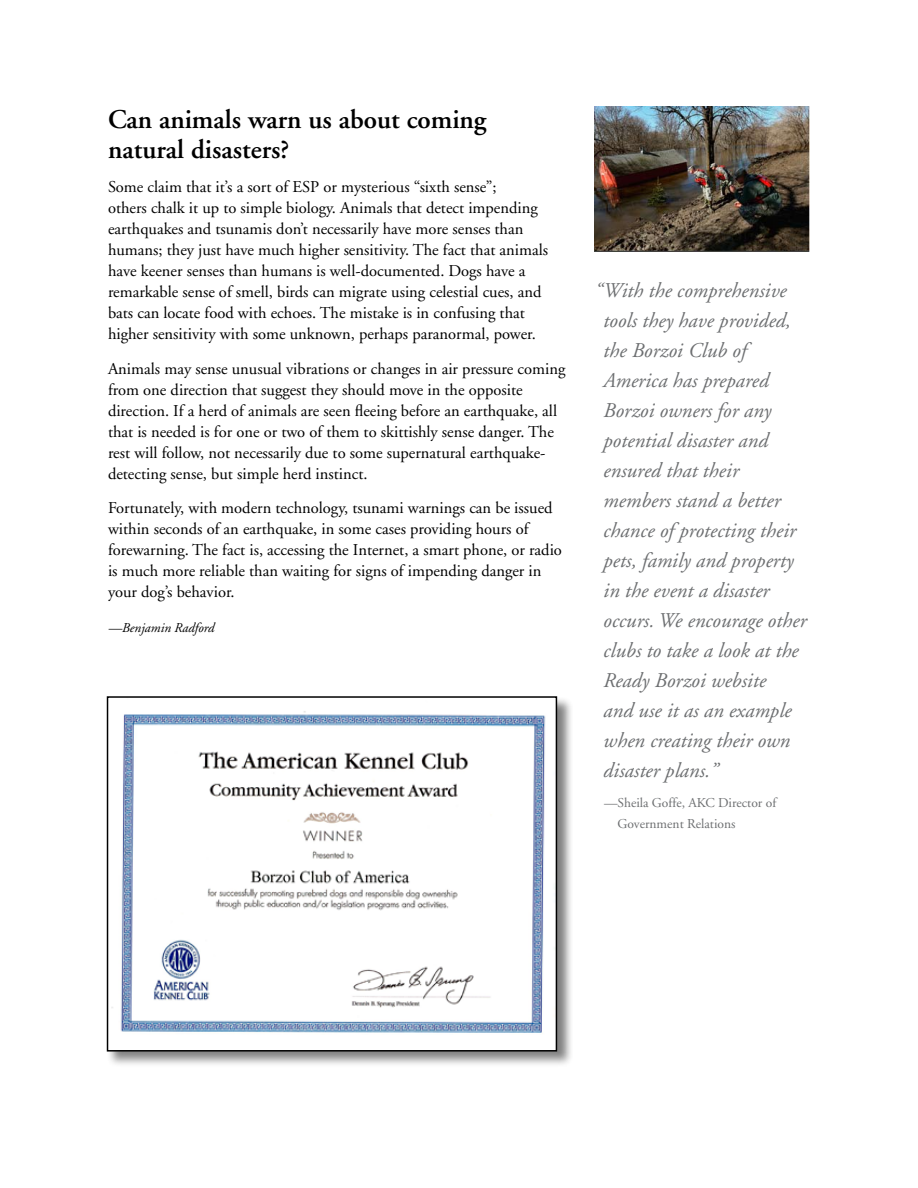
<style>
.page{position:relative;width:918px;height:1188px;background:#fff}
.page>*{position:absolute;margin:0;border:0;box-sizing:border-box;transform-origin:0 0}
.t1{font:600 27px/30px "Adobe Garamond";color:#000}
.t2{font:italic 21px/30px "Adobe Garamond";color:#6d6f71}
.t3{font:16.5px/21px "Adobe Garamond";color:#000}
.t4{font:13.5px/21px "Adobe Garamond";color:#6d6f71}
.t5{font:italic 13.5px "Adobe Garamond";color:#000}
</style>
<div class="page">
<img style="left:594px;top:107px;width:216px;height:145px">
<div style="left:107px;top:696px;width:466px;height:372px;background:#000;opacity:.5"></div>
<img style="left:110px;top:699px;width:444px;height:350px">
<div style="left:107px;top:696px;width:450px;height:356px;border:2px solid #000"></div>
<h1 class="t1" style="left:108px;top:105px;width:380px">Can animals warn us about coming natural disasters?</h1>
<p class="t3" style="left:108px;top:177px;width:442px">Some claim that it’s a sort of ESP or mysterious “sixth sense”;<br>others chalk it up to simple biology. Animals that detect impending earthquakes and tsunamis don’t necessarily have more senses than humans; they just have much higher sensitivity. The fact that animals have keener senses than humans is well-documented. Dogs have a remarkable sense of smell, birds can migrate using celestial cues, and bats can locate food with echoes. The mistake is in confusing that higher sensitivity with some unknown, perhaps paranormal, power.</p>
<p class="t3" style="left:108px;top:358px;width:459px">Animals may sense unusual vibrations or changes in air pressure coming from one direction that suggest they should move in the opposite direction. If a herd of animals are seen fleeing before an earthquake, all that is needed is for one or two of them to skittishly sense danger. The rest will follow, not necessarily due to some supernatural earthquake&shy;detecting sense, but simple herd instinct.</p>
<p class="t3" style="left:108px;top:498px;width:455px">Fortunately, with modern technology, tsunami warnings can be issued within seconds of an earthquake, in some cases providing hours of forewarning. The fact is, accessing the Internet, a smart phone, or radio is much more reliable than waiting for signs of impending danger in your dog’s behavior.</p>
<p class="t5" style="left:108px;top:620px;width:107px">—Benjamin Radford</p>
<p class="t2" style="left:603px;top:276px;width:205px;text-indent:-9px">“With the comprehensive tools they have provided, the Borzoi Club of<br>America has prepared<br>Borzoi owners for any potential disaster and ensured that their members stand a better chance of protecting their pets, family and property in the event a disaster occurs. We encourage other clubs to take a look at the<br>Ready Borzoi website<br>and use it as an example when creating their own disaster plans.”</p>
<p class="t4" style="left:618px;top:793px;width:160px;text-indent:-14px">—Sheila Goffe, AKC Director of<br>Government Relations</p>
</div>
